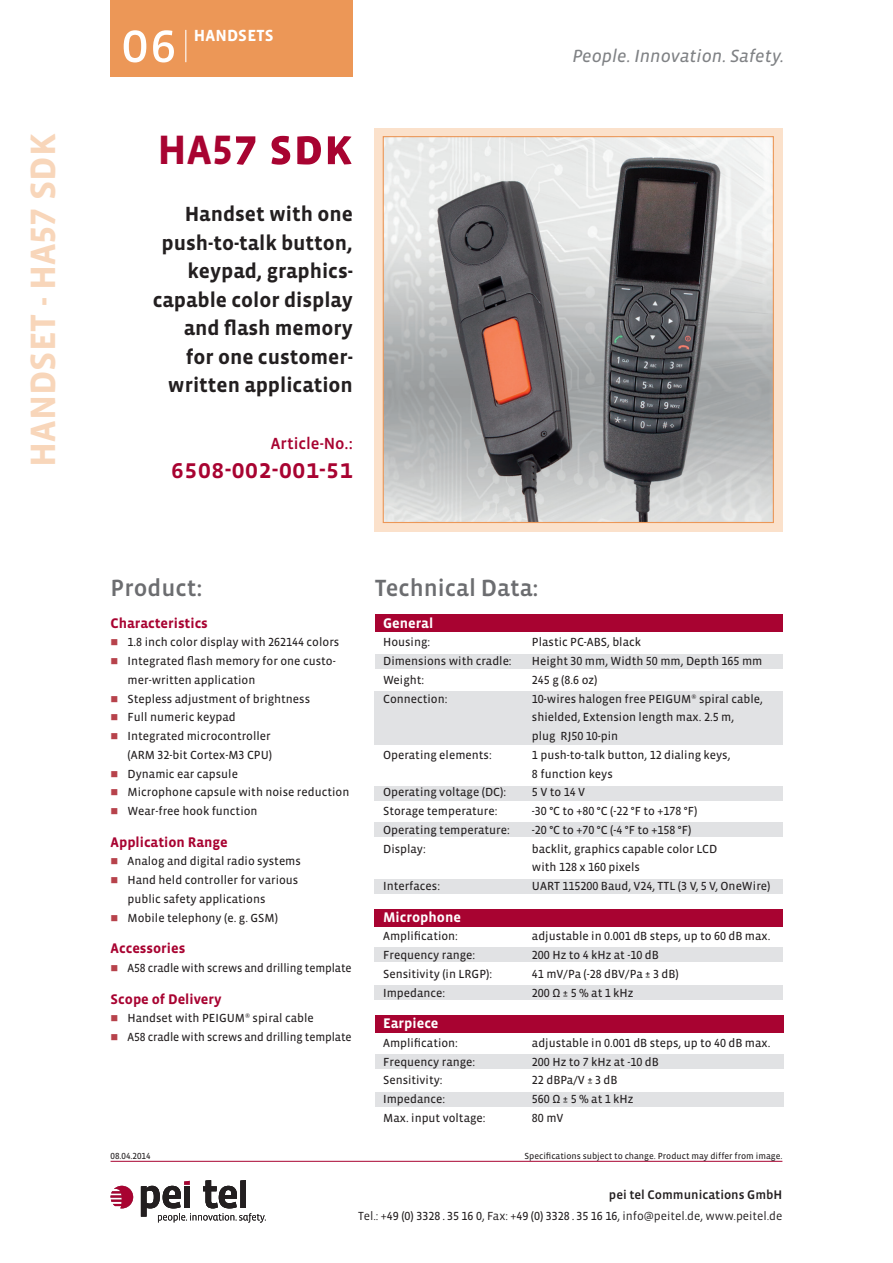
<style>
.page{position:relative;width:893px;height:1263px;background:#fff}
.page>*{position:absolute;margin:0;border:0;box-sizing:border-box;transform-origin:0 0}
.t1{font:57px "Vista Sans SC Reg";color:#fff}
.t2{font:51px "Vista Sans SC Bold";color:#a80331}
.t3{font:36px "Vista Sans SC Bold";color:#f8d6ba}
.t4{font:27px "Vista Sans SC Med";color:#a80331}
.t5{font:24px "Vista Sans Med";color:#6c6d70}
.t6{font:700 21px/28.5px "Vista Sans";color:#231f20;text-align:right}
.t7{font:italic 18px "Vista Sans Reg";color:#808285}
.t8{font:16.5px "Vista Sans Med";color:#a80331}
.t9{font:700 16.5px "Vista Sans";letter-spacing:.01em;color:#fff}
.t10{font:700 14.25px "Vista Sans";color:#a80331}
.t11{font:700 14.25px "Vista Sans";color:#fff}
.t12{font:12.75px "Vista Sans Med";color:#231f20}
.t13{font:12px/18.8px "Vista Sans Reg";color:#231f20}
.t14{font:12px "Vista Sans";color:#231f20}
.t15{font:12px "Vista Sans Alt Reg";color:#231f20}
.t16{font:9px "Vista Sans Reg";color:#231f20}
.t17{font:9px "Vista Sans Alt Reg";color:#231f20}
.s1{font-family:"Vista Sans Alt";font-weight:700}
.s2{font-size:42px}
.s3{font-family:"Vista Sans Alt";font-weight:700;font-size:42px}
.s4{color:#b7424b}
.s5{font-family:"Vista Sans Alt Reg"}
.s6{font-family:"Vista Sans Reg"}
</style>
<div class="page">
<div style="left:111px;top:0;width:242px;height:77px;background:#ec9757"></div>
<hr style="left:185px;top:30px;width:1px;height:32px;background:#fff">
<hr style="left:111px;top:1161px;width:671px;height:1px;background:#a80331">
<svg style="left:111px;top:1186px;width:22px;height:22px"></svg>
<svg style="left:141px;top:1180px;width:125px;height:42px"></svg>
<div style="left:374px;top:128px;width:408px;height:403px;background:#fbe1cb"></div>
<img style="left:385px;top:138px;width:387px;height:383px">
<div style="left:383px;top:136px;width:391px;height:387px;border:1px solid #ec9757"></div>
<div style="left:375px;top:692px;width:408px;height:53px;background:#e1e2e4"></div>
<div style="left:375px;top:786px;width:408px;height:15px;background:#e1e2e4"></div>
<div style="left:375px;top:822px;width:408px;height:15px;background:#e1e2e4"></div>
<div style="left:375px;top:879px;width:408px;height:15px;background:#e1e2e4"></div>
<div style="left:375px;top:947px;width:408px;height:15px;background:#e1e2e4"></div>
<div style="left:375px;top:984px;width:408px;height:15px;background:#e1e2e4"></div>
<div style="left:375px;top:1054px;width:408px;height:15px;background:#e1e2e4"></div>
<div style="left:375px;top:1092px;width:408px;height:15px;background:#e1e2e4"></div>
<div style="left:375px;top:654px;width:407px;height:15px;background:#e1e2e4"></div>
<div style="left:375px;top:614px;width:407px;height:17px;background:#a80331"></div>
<div style="left:375px;top:909px;width:408px;height:17px;background:#a80331"></div>
<div style="left:375px;top:1015px;width:408px;height:17px;background:#a80331"></div>
<h1 class="t1" style="left:121px;top:14px;width:58px">06</h1>
<h3 class="t9" style="left:194px;top:27px;width:82px">HANDSETS</h3>
<h3 class="t3" style="left:25px;top:467px;width:335px;rotate:-90deg">HANDSET - HA<span class="s1">57</span> SDK</h3>
<h2 class="t2" style="left:158px;top:121px;width:197px"><span class="s2">HA</span><span class="s3">5</span>7 sdk</h2>
<h3 class="t6" style="left:153px;top:200px;width:202px">Handset with one push-to-talk button, keypad, graphics&shy;capable color display and flash memory for one customer&shy;written application</h3>
<h3 class="t8" style="left:271px;top:435px;width:84px">Article-No.:</h3>
<h3 class="t4" style="left:171px;top:455px;width:184px">6508-002-001-51</h3>
<h3 class="t7" style="left:572px;top:47px;width:213px">People. Innovation. Safety.</h3>
<h3 class="t5" style="left:111px;top:576px;width:93px">Product:</h3>
<p class="t10" style="left:111px;top:616px;width:99px">Characteristics</p>
<p class="t13" style="left:111px;top:633px;width:230px"><span class="s4">■</span> <span class="s5">1.8</span> inch color display with <span class="s5">262144</span> colors</p>
<p class="t13" style="left:128px;top:652px;width:210px;text-indent:-17px"><span class="s4">■</span> Integrated flash memory for one custo&shy;mer-written application</p>
<p class="t13" style="left:111px;top:689px;width:201px"><span class="s4">■</span> Stepless adjustment of brightness</p>
<p class="t13" style="left:111px;top:708px;width:127px"><span class="s4">■</span> Full numeric keypad</p>
<p class="t13" style="left:111px;top:727px;width:163px;text-align:right"><span class="s4">■</span> Integrated microcontroller (ARM <span class="s5">32</span>-bit Cortex-M<span class="s5">3</span> CPU)</p>
<p class="t13" style="left:111px;top:764px;width:129px"><span class="s4">■</span> Dynamic ear capsule</p>
<p class="t13" style="left:111px;top:783px;width:240px"><span class="s4">■</span> Microphone capsule with noise reduction</p>
<p class="t13" style="left:111px;top:802px;width:149px"><span class="s4">■</span> Wear-free hook function</p>
<p class="t10" style="left:111px;top:835px;width:119px">Application Range</p>
<p class="t13" style="left:111px;top:852px;width:192px"><span class="s4">■</span> Analog and digital radio systems</p>
<p class="t13" style="left:128px;top:871px;width:172px;text-indent:-17px"><span class="s4">■</span> Hand held controller for various public safety applications</p>
<p class="t13" style="left:111px;top:908px;width:169px"><span class="s4">■</span> Mobile telephony (e. g. GSM)</p>
<p class="t10" style="left:111px;top:941px;width:76px">Accessories</p>
<p class="t13" style="left:111px;top:959px;width:242px"><span class="s4">■</span> A<span class="s5">58</span> cradle with screws and drilling template</p>
<p class="t10" style="left:111px;top:991px;width:113px">Scope of Delivery</p>
<p class="t13" style="left:111px;top:1009px;width:205px"><span class="s4">■</span> Handset with PEIGUM<sup>®</sup> spiral cable</p>
<p class="t13" style="left:111px;top:1028px;width:242px"><span class="s4">■</span> A<span class="s5">58</span> cradle with screws and drilling template</p>
<h3 class="t5" style="left:375px;top:576px;width:165px">Technical Data:</h3>
<p class="t11" style="left:383px;top:616px;width:52px">General</p>
<p class="t13" style="left:383px;top:633px;width:49px">Housing:</p>
<p class="t13" style="left:532px;top:633px;width:110px">Plastic PC-ABS, black</p>
<p class="t13" style="left:383px;top:652px;width:130px">Dimensions with cradle:</p>
<p class="t13" style="left:532px;top:652px;width:232px">Height <span class="s5">30</span> mm, Width <span class="s5">50</span> mm, Depth <span class="s5">165</span> mm</p>
<p class="t13" style="left:383px;top:671px;width:43px">Weight:</p>
<p class="t15" style="left:532px;top:674px;width:67px">245 <span class="s6">g (</span>8.6 <span class="s6">oz)</span></p>
<p class="t13" style="left:383px;top:689px;width:66px">Connection:</p>
<p class="t13" style="left:532px;top:689px;width:232px"><span class="s5">10</span>-wires halogen free PEIGUM<sup>®</sup> spiral cable, shielded, Extension length max. <span class="s5">2.5</span> m,<br>plug RJ<span class="s5">50 10-</span>pin</p>
<p class="t13" style="left:383px;top:746px;width:110px">Operating elements:</p>
<p class="t13" style="left:532px;top:746px;width:200px"><span class="s5">1</span> push-to-talk button, <span class="s5">12</span> dialing keys,<br><span class="s5">8</span> function keys</p>
<p class="t13" style="left:383px;top:783px;width:125px">Operating voltage (DC):</p>
<p class="t13" style="left:532px;top:783px;width:55px"><span class="s5">5</span> V to <span class="s5">14</span> V</p>
<p class="t13" style="left:383px;top:802px;width:116px">Storage temperature:</p>
<p class="t13" style="left:532px;top:802px;width:167px">-<span class="s5">30</span> °C to +<span class="s5">80</span> °C (-<span class="s5">22</span> °F to +<span class="s5">178</span> °F)</p>
<p class="t13" style="left:383px;top:821px;width:128px">Operating temperature:</p>
<p class="t13" style="left:532px;top:821px;width:161px">-<span class="s5">20</span> °C to +<span class="s5">70</span> °C (-<span class="s5">4</span> °F to +<span class="s5">158</span> °F)</p>
<p class="t13" style="left:383px;top:839px;width:44px">Display:</p>
<p class="t13" style="left:532px;top:839px;width:187px">backlit, graphics capable color LCD with <span class="s5">128 x 160</span> pixels</p>
<p class="t13" style="left:383px;top:877px;width:58px">Interfaces:</p>
<p class="t13" style="left:532px;top:877px;width:240px">UART <span class="s5">115200</span> Baud, V<span class="s5">24</span>, TTL (<span class="s5">3</span> V, <span class="s5">5</span> V, OneWire)</p>
<p class="t11" style="left:383px;top:910px;width:79px">Microphone</p>
<p class="t13" style="left:383px;top:927px;width:76px">Amplification:</p>
<p class="t13" style="left:532px;top:927px;width:240px">adjustable in <span class="s5">0.001</span> dB steps, up to <span class="s5">60</span> dB max.</p>
<p class="t13" style="left:383px;top:946px;width:94px">Frequency range:</p>
<p class="t13" style="left:532px;top:946px;width:128px"><span class="s5">200</span> Hz to <span class="s5">4</span> kHz at -<span class="s5">10</span> dB</p>
<p class="t13" style="left:383px;top:965px;width:111px">Sensitivity (in LRGP):</p>
<p class="t13" style="left:532px;top:965px;width:148px"><span class="s5">41</span> mV/Pa (<span class="s5">-28</span> dBV/Pa ± <span class="s5">3</span> dB)</p>
<p class="t13" style="left:383px;top:983px;width:64px">Impedance:</p>
<p class="t13" style="left:532px;top:983px;width:103px"><span class="s5">200</span> Ω ± <span class="s5">5</span> % at <span class="s5">1</span> kHz</p>
<p class="t11" style="left:383px;top:1016px;width:57px">Earpiece</p>
<p class="t13" style="left:383px;top:1034px;width:76px">Amplification:</p>
<p class="t13" style="left:532px;top:1034px;width:240px">adjustable in <span class="s5">0.001</span> dB steps, up to <span class="s5">40</span> dB max.</p>
<p class="t13" style="left:383px;top:1052px;width:94px">Frequency range:</p>
<p class="t13" style="left:532px;top:1052px;width:128px"><span class="s5">200</span> Hz to <span class="s5">7</span> kHz at -<span class="s5">10</span> dB</p>
<p class="t13" style="left:383px;top:1071px;width:61px">Sensitivity:</p>
<p class="t13" style="left:532px;top:1071px;width:87px"><span class="s5">22</span> dBPa/V ± <span class="s5">3</span> dB</p>
<p class="t13" style="left:383px;top:1090px;width:64px">Impedance:</p>
<p class="t13" style="left:532px;top:1090px;width:103px"><span class="s5">560</span> Ω ± <span class="s5">5</span> % at <span class="s5">1</span> kHz</p>
<p class="t13" style="left:383px;top:1109px;width:104px">Max. input voltage:</p>
<p class="t15" style="left:532px;top:1112px;width:33px">80 <span class="s6">mV</span></p>
<p class="t17" style="left:111px;top:1151px;width:42px">08.04.2014</p>
<p class="t16" style="left:524px;top:1151px;width:259px">Specifications subject to change. Product may differ from image.</p>
<p class="t12" style="left:609px;top:1188px;width:175px">pei tel Communications GmbH</p>
<p class="t14" style="left:358px;top:1210px;width:426px">Tel.: +<span class="s5">49 (0) 3328 . 35 16 0</span>, Fax: +<span class="s5">49 (0) 3328 . 35 16 16</span>, info@peitel.de, www.peitel.de</p>
</div>
